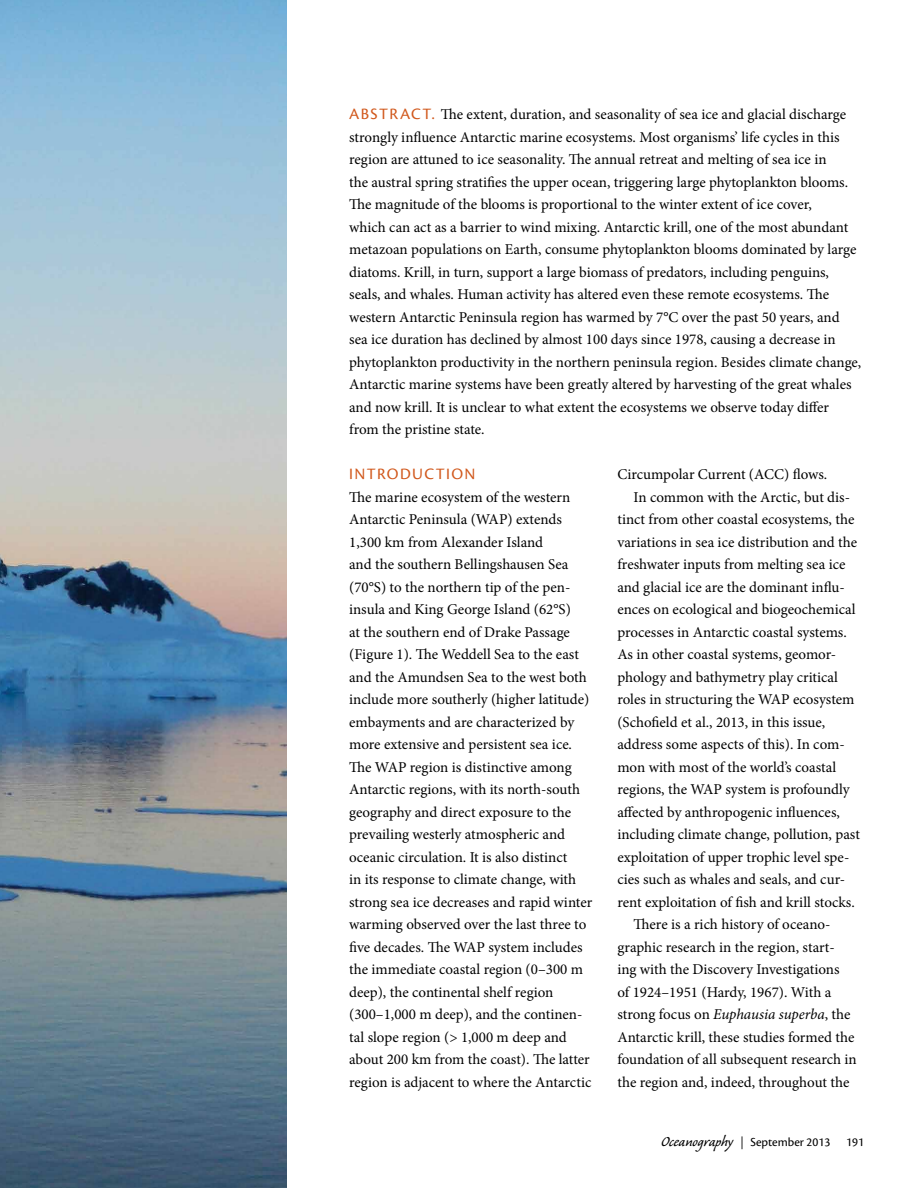
<style>
.page{position:relative;width:918px;height:1188px;background:#fff}
.page>*{position:absolute;margin:0;border:0;box-sizing:border-box;transform-origin:0 0}
.t1{font:16.5px "Cronos Pro";letter-spacing:.085em;color:#d1581c}
.t2{font:15px/22.5px "Minion Pro";color:#000}
.t3{font:12.75px "Cronos Pro";color:#000}
.s1{font-family:"Cronos Pro";font-size:16.5px;color:#d1581c}
.s2{font-style:italic}
.s3{font-family:"Caliban";font-size:18px}
.s4{font-family:"Minion Pro"}
</style>
<div class="page">
<img style="left:0;top:0;width:287px;height:1188px">
<p class="t2" style="left:349px;top:103px;width:514px"><span class="s1">ABS TRACT.</span> The extent, duration, and seasonality of sea ice and glacial discharge strongly influence Antarctic marine ecosystems. Most organisms’ life cycles in this region are attuned to ice seasonality. The annual retreat and melting of sea ice in<br>the austral spring stratifies the upper ocean, triggering large phytoplankton blooms.<br>The magnitude of the blooms is proportional to the winter extent of ice cover,<br>which can act as a barrier to wind mixing. Antarctic krill, one of the most abundant metazoan populations on Earth, consume phytoplankton blooms dominated by large diatoms. Krill, in turn, support a large biomass of predators, including penguins, seals, and whales. Human activity has altered even these remote ecosystems. The western Antarctic Peninsula region has warmed by 7°C over the past 50 years, and sea ice duration has declined by almost 100 days since 1978, causing a decrease in phytoplankton productivity in the northern peninsula region. Besides climate change, Antarctic marine systems have been greatly altered by harvesting of the great whales and now krill. It is unclear to what extent the ecosystems we observe today differ from the pristine state.</p>
<p class="t1" style="left:349px;top:465px;width:115px">INTRODUCTION</p>
<p class="t2" style="left:349px;top:486px;width:245px">The marine ecosystem of the western Antarctic Peninsula (WAP) extends 1,300 km from Alexander Island<br>and the southern Bellingshausen Sea (70°S) to the northern tip of the pen&shy;insula and King George Island (62°S)<br>at the southern end of Drake Passage (Figure 1). The Weddell Sea to the east and the Amundsen Sea to the west both include more southerly (higher latitude) embayments and are characterized by more extensive and persistent sea ice.<br>The WAP region is distinctive among Antarctic regions, with its north-south geography and direct exposure to the prevailing westerly atmospheric and oceanic circulation. It is also distinct<br>in its response to climate change, with strong sea ice decreases and rapid winter warming observed over the last three to five decades. The WAP system includes the immediate coastal region (0–300 m deep), the continental shelf region (300–1,000 m deep), and the continen&shy;tal slope region (&gt; 1,000 m deep and about 200 km from the coast). The latter region is adjacent to where the Antarctic</p>
<p class="t2" style="left:617px;top:463px;width:211px">Circumpolar Current (ACC) flows.</p>
<p class="t2" style="left:634px;top:486px;width:218px">In common with the Arctic, but dis-</p>
<p class="t2" style="left:617px;top:508px;width:238px">tinct from other coastal ecosystems, the</p>
<p class="t2" style="left:617px;top:531px;width:241px">variations in sea ice distribution and the</p>
<p class="t2" style="left:617px;top:553px;width:230px">freshwater inputs from melting sea ice</p>
<p class="t2" style="left:617px;top:576px;width:229px">and glacial ice are the dominant influ-</p>
<p class="t2" style="left:617px;top:598px;width:240px">ences on ecological and biogeochemical</p>
<p class="t2" style="left:617px;top:621px;width:231px">processes in Antarctic coastal systems.</p>
<p class="t2" style="left:617px;top:643px;width:220px">As in other coastal systems, geomor-</p>
<p class="t2" style="left:617px;top:666px;width:222px">phology and bathymetry play critical</p>
<p class="t2" style="left:617px;top:688px;width:239px">roles in structuring the WAP ecosystem</p>
<p class="t2" style="left:617px;top:711px;width:209px">(Schofield et al., 2013, in this issue,</p>
<p class="t2" style="left:617px;top:733px;width:229px">address some aspects of this). In com-</p>
<p class="t2" style="left:617px;top:756px;width:220px">mon with most of the world’s coastal</p>
<p class="t2" style="left:617px;top:778px;width:234px">regions, the WAP system is profoundly</p>
<p class="t2" style="left:617px;top:801px;width:224px">affected by anthropogenic influences,</p>
<p class="t2" style="left:617px;top:823px;width:244px">including climate change, pollution, past</p>
<p class="t2" style="left:617px;top:846px;width:233px">exploitation of upper trophic level spe-</p>
<p class="t2" style="left:617px;top:868px;width:229px">cies such as whales and seals, and cur-</p>
<p class="t2" style="left:617px;top:891px;width:239px">rent exploitation of fish and krill stocks.</p>
<p class="t2" style="left:634px;top:913px;width:198px">There is a rich history of oceano-</p>
<p class="t2" style="left:617px;top:936px;width:219px">graphic research in the region, start-</p>
<p class="t2" style="left:617px;top:958px;width:224px">ing with the Discovery Investigations</p>
<p class="t2" style="left:617px;top:981px;width:216px">of 1924–1951 (Hardy, 1967). With a</p>
<p class="t2" style="left:617px;top:1003px;width:235px">strong focus on <span class="s2">Euphausia superba</span>, the</p>
<p class="t2" style="left:617px;top:1026px;width:239px">Antarctic krill, these studies formed the</p>
<p class="t2" style="left:617px;top:1048px;width:241px">foundation of all subsequent research in</p>
<p class="t2" style="left:617px;top:1071px;width:234px">the region and, indeed, throughout the</p>
<p class="t3" style="left:661px;top:1135px;width:171px"><span class="s3">Oceanography</span> <span class="s4">|</span> SEPTEMBER 2013</p>
<p class="t3" style="left:846px;top:1134px;width:19px">191</p>
</div>
